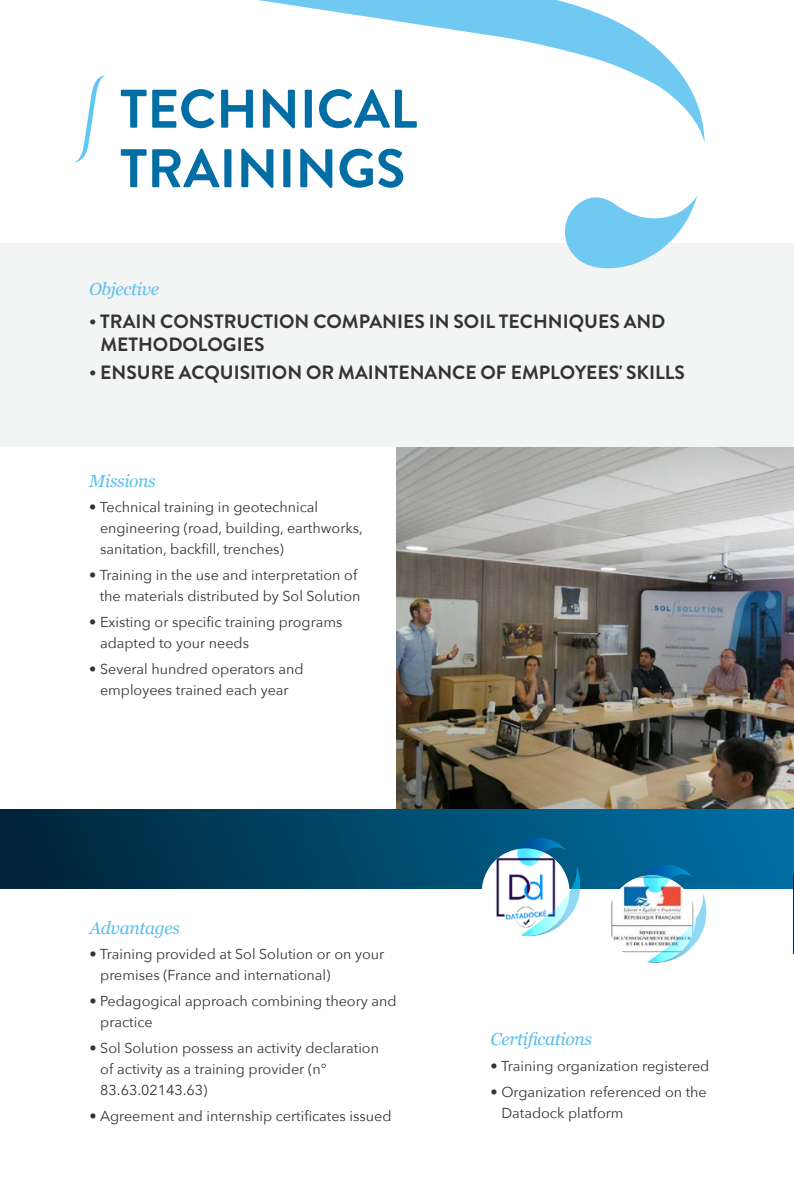
<style>
.page{position:relative;width:794px;height:1191px;background:#fff}
.page>*{position:absolute;margin:0;border:0;box-sizing:border-box;transform-origin:0 0}
.t1{font:700 54.25px/59.5px "Brandon Grotesque";color:#006da4}
.t2{font:700 19.25px/23.1px "Brandon Grotesque";color:#333334}
.t3{font:italic 17.5px "Georgia";letter-spacing:-.02em;color:#5bbfed}
.t4{font:14.35px/21px "Avenir Next";color:#333334}
</style>
<div class="page">
<img style="left:397px;top:446px;width:397px;height:363px">
<div style="left:0;top:243px;width:794px;height:203px;background:#f3f4f4"></div>
<div style="left:0;top:809px;width:794px;height:79px;background:linear-gradient(to right,#002338,#0071a6)"></div>
<hr style="left:793px;top:874px;width:1px;height:79px;background:#00253d">
<div style="left:482px;top:848px;width:87px;height:88px;background:#fff;border-radius:50%"></div>
<img style="left:489px;top:853px;width:28px;height:69px">
<svg style="left:517px;top:837px;width:63px;height:99px"></svg>
<svg style="left:74px;top:0;width:630px;height:269px"></svg>
<img style="left:608px;top:875px;width:35px;height:78px">
<img style="left:643px;top:864px;width:63px;height:99px">
<h1 class="t1" style="left:120px;top:80px;width:299px">TECHNICAL<br>TRAININGS</h1>
<p class="t3" style="left:89px;top:276px;width:71px">Objective</p>
<h2 class="t2" style="left:100px;top:310px;width:566px;text-indent:-11px">• TRAIN CONSTRUCTION COMPANIES IN SOIL TECHNIQUES AND<br>METHODOLOGIES</h2>
<h2 class="t2" style="left:89px;top:361px;width:597px">• ENSURE ACQUISITION OR MAINTENANCE OF EMPLOYEES' SKILLS</h2>
<p class="t3" style="left:89px;top:468px;width:68px">Missions</p>
<p class="t4" style="left:100px;top:496px;width:264px;text-indent:-11px">• Technical training in geotechnical engineering (road, building, earthworks, sanitation, backfill, trenches)</p>
<p class="t4" style="left:89px;top:564px;width:273px;text-align:right">• Training in the use and interpretation of the materials distributed by Sol Solution</p>
<p class="t4" style="left:100px;top:611px;width:244px;text-indent:-11px">• Existing or specific training programs adapted to your needs</p>
<p class="t4" style="left:89px;top:658px;width:216px;text-align:center">• Several hundred operators and employees trained each year</p>
<p class="t3" style="left:90px;top:915px;width:92px">Advantages</p>
<p class="t4" style="left:100px;top:943px;width:285px;text-indent:-11px">• Training provided at Sol Solution or on your premises (France and international)</p>
<p class="t4" style="left:100px;top:990px;width:298px;text-indent:-11px">• Pedagogical approach combining theory and practice</p>
<p class="t4" style="left:100px;top:1037px;width:280px;text-indent:-11px">• Sol Solution possess an activity declaration of activity as a training provider (n°<br>83.63.02143.63)</p>
<p class="t4" style="left:90px;top:1105px;width:303px">• Agreement and internship certificates issued</p>
<p class="t3" style="left:490px;top:1026px;width:103px">Certifications</p>
<p class="t4" style="left:490px;top:1054px;width:220px">• Training organization registered</p>
<p class="t4" style="left:501px;top:1080px;width:207px;text-indent:-11px">• Organization referenced on the<br>Datadock platform</p>
</div>
